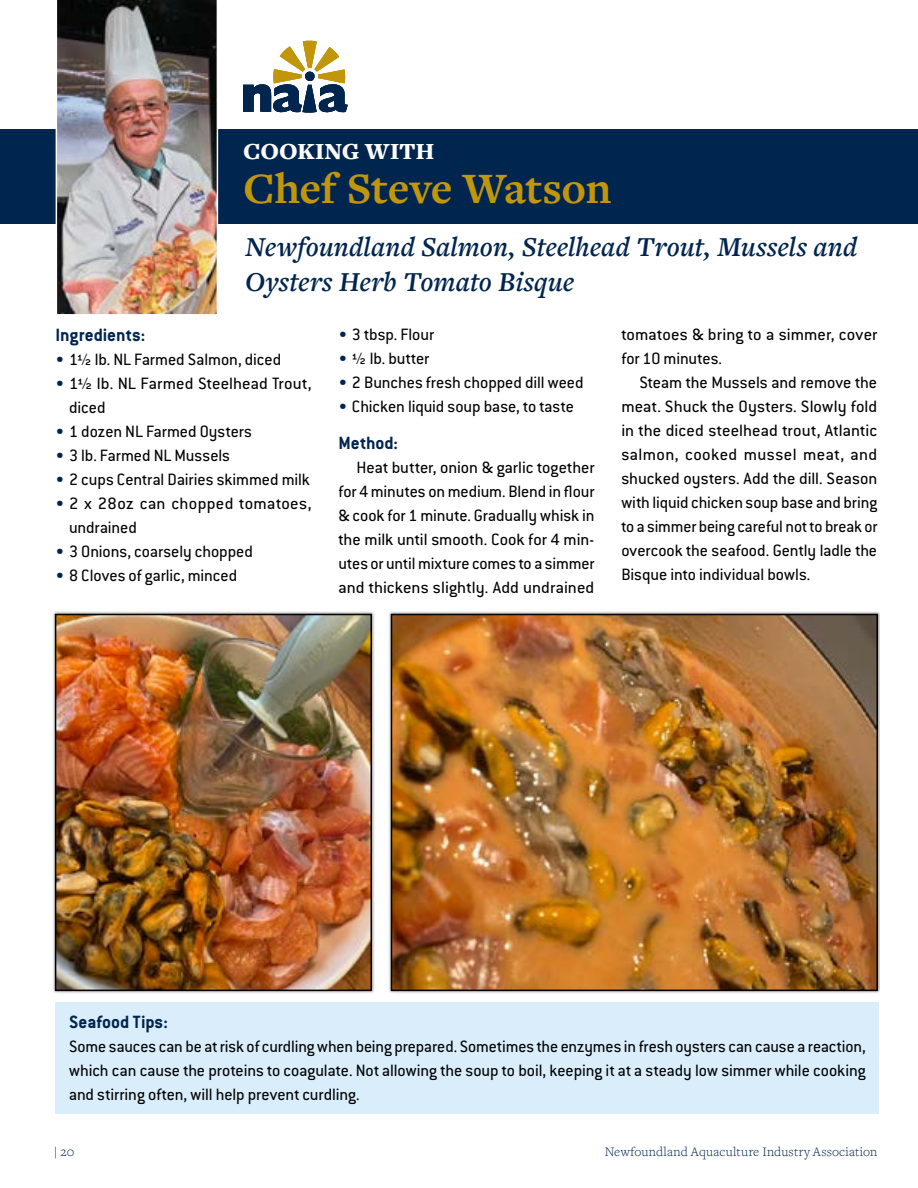
<style>
.page{position:relative;width:918px;height:1188px;background:#fff}
.page>*{position:absolute;margin:0;border:0;box-sizing:border-box;transform-origin:0 0}
.t1{font:700 45px "Freight Text Pro";letter-spacing:-.005em;color:#c2960a}
.t2{font:italic 600 28.5px/34.2px "Freight Text Pro";color:#00254f}
.t3{font:900 24px "Freight Text Pro";letter-spacing:.01em;color:#fff}
.t4{font:700 19.5px "Conduit ITC Std";color:#00254f}
.t5{font:18px/24px "Conduit ITC Std";color:#000;text-align:justify}
.t6{font:18px/24px "Conduit ITC Std";letter-spacing:.02em;color:#000}
.t7{font:300 13.5px "Freight Text Pro";letter-spacing:.015em;color:#00254f}
.s1{color:#00254f}
</style>
<div class="page">
<svg style="left:243px;top:41px;width:105px;height:72px"></svg>
<div style="left:0;top:129px;width:918px;height:94px;background:#00254f"></div>
<img style="left:56px;top:0;width:162px;height:315px">
<div style="left:56px;top:1002px;width:823px;height:112px;background:#d9edfa"></div>
<div style="left:52px;top:611px;width:323px;height:383px;background:#000;opacity:.5"></div>
<img style="left:58px;top:617px;width:311px;height:371px">
<div style="left:55px;top:614px;width:317px;height:377px;border:2px solid #000"></div>
<div style="left:388px;top:611px;width:492px;height:383px;background:#000;opacity:.5"></div>
<img style="left:394px;top:617px;width:481px;height:371px">
<div style="left:391px;top:614px;width:487px;height:377px;border:2px solid #000"></div>
<h3 class="t3" style="left:243px;top:136px;width:193px">COOKING WITH</h3>
<h1 class="t1" style="left:243px;top:158px;width:370px">Chef Steve Watson</h1>
<h2 class="t2" style="left:245px;top:229px;width:614px">Newfoundland Salmon, Steelhead Trout, Mussels and<br>Oysters Herb Tomato Bisque</h2>
<p class="t4" style="left:56px;top:323px;width:91px">Ingredients:</p>
<p class="t5" style="left:56px;top:346px;width:227px"><span class="s1">•</span> 1½ lb. NL Farmed Salmon, diced</p>
<p class="t5" style="left:69px;top:370px;width:244px;text-indent:-14px"><span class="s1">•</span> 1½ lb. NL Farmed Steelhead Trout, diced</p>
<p class="t5" style="left:56px;top:418px;width:198px"><span class="s1">•</span> 1 dozen NL Farmed Oysters</p>
<p class="t5" style="left:56px;top:442px;width:176px"><span class="s1">•</span> 3 lb. Farmed NL Mussels</p>
<p class="t5" style="left:56px;top:466px;width:256px"><span class="s1">•</span> 2 cups Central Dairies skimmed milk</p>
<p class="t6" style="left:69px;top:490px;width:244px;text-indent:-14px"><span class="s1">•</span> 2 x 28oz can chopped tomatoes, undrained</p>
<p class="t5" style="left:56px;top:538px;width:199px"><span class="s1">•</span> 3 Onions, coarsely chopped</p>
<p class="t5" style="left:56px;top:562px;width:183px"><span class="s1">•</span> 8 Cloves of garlic, minced</p>
<p class="t5" style="left:338px;top:322px;width:97px"><span class="s1">•</span> 3 tbsp. Flour</p>
<p class="t5" style="left:338px;top:346px;width:92px"><span class="s1">•</span> ½ lb. butter</p>
<p class="t5" style="left:338px;top:370px;width:247px"><span class="s1">•</span> 2 Bunches fresh chopped dill weed</p>
<p class="t5" style="left:338px;top:393px;width:237px"><span class="s1">•</span> Chicken liquid soup base, to taste</p>
<p class="t4" style="left:338px;top:431px;width:61px">Method:</p>
<p class="t5" style="left:338px;top:455px;width:257px;text-indent:18px">Heat butter, onion &amp; garlic together for 4 minutes on medium. Blend in flour &amp; cook for 1 minute. Gradually whisk in the milk until smooth. Cook for 4 min&shy;utes or until mixture comes to a simmer and thickens slightly. Add undrained</p>
<p class="t5" style="left:621px;top:322px;width:257px">tomatoes &amp; bring to a simmer, cover for 10 minutes.</p>
<p class="t5" style="left:621px;top:370px;width:257px;text-indent:18px">Steam the Mussels and remove the meat. Shuck the Oysters. Slowly fold in the diced steelhead trout, Atlantic salmon, cooked mussel meat, and shucked oysters. Add the dill. Season with liquid chicken soup base and bring to a simmer being careful not to break or overcook the seafood. Gently ladle the Bisque into individual bowls.</p>
<p class="t4" style="left:69px;top:1010px;width:100px">Seafood Tips:</p>
<p class="t5" style="left:69px;top:1034px;width:798px">Some sauces can be at risk of curdling when being prepared. Sometimes the enzymes in fresh oysters can cause a reaction, which can cause the proteins to coagulate. Not allowing the soup to boil, keeping it at a steady low simmer while cooking and stirring often, will help prevent curdling.</p>
<p class="t7" style="left:54px;top:1142px;width:22px">| 20</p>
<p class="t7" style="left:605px;top:1142px;width:274px">Newfoundland Aquaculture Industry Association</p>
</div>
